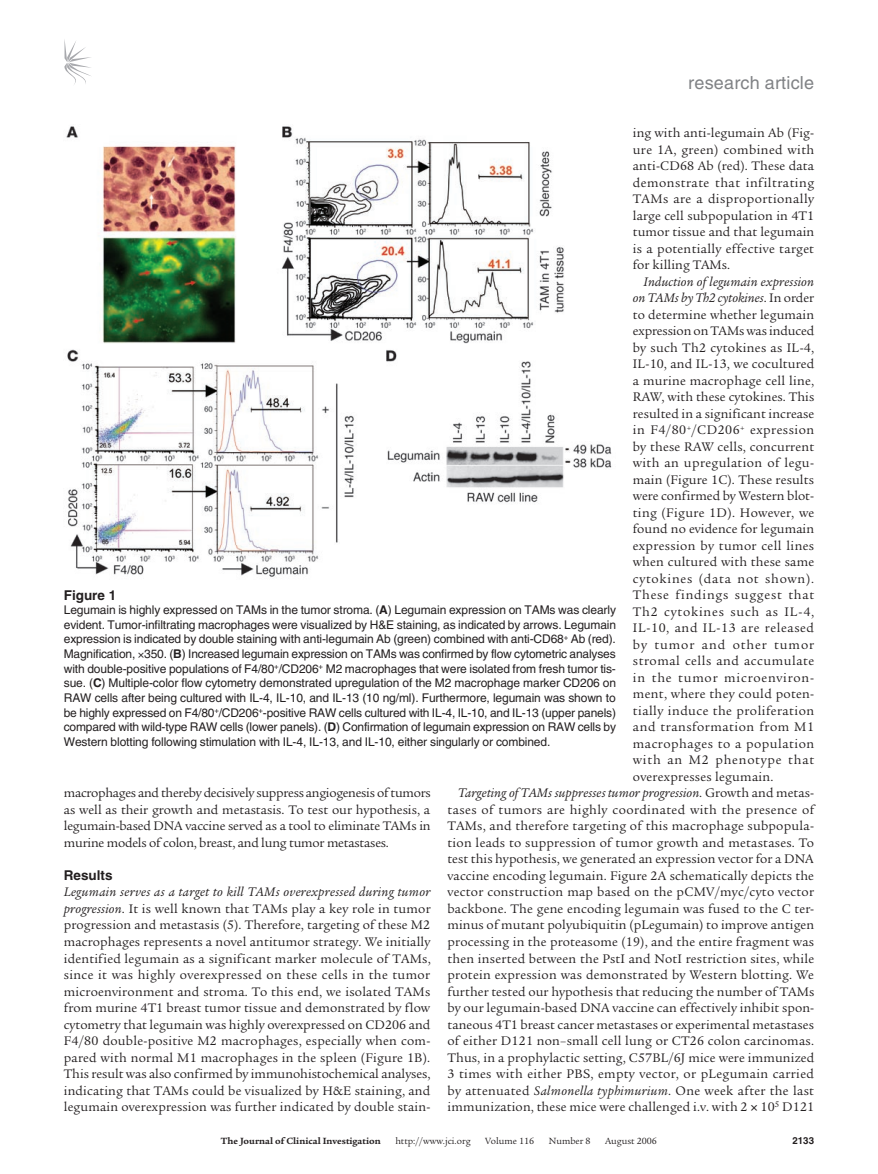
<style>
.page{position:relative;width:878px;height:1174px;background:#fff}
.page>*{position:absolute;margin:0;border:0;box-sizing:border-box;transform-origin:0 0}
.t1{font:18px "Helvetica LT Std";letter-spacing:.01em;color:#808285}
.t2{font:13.5px/16.5px "Legacy Serif Std";letter-spacing:.015em;color:#231f20;text-align:justify}
.t3{font:italic 13.5px "Legacy Serif Std";letter-spacing:.005em;color:#231f20}
.t4{font:13.5px "Legacy Serif Std";letter-spacing:.035em;color:#231f20}
.t5{font:13.5px "Legacy Serif Std";letter-spacing:.055em;color:#231f20}
.t6{font:13.5px "Legacy Serif Std";letter-spacing:.04em;color:#231f20}
.t7{font:13.5px "Legacy Serif Std";letter-spacing:.06em;color:#231f20}
.t8{font:13.5px "Legacy Serif Std";letter-spacing:-.005em;color:#231f20}
.t9{font:13.5px "Legacy Serif Std";letter-spacing:.045em;color:#231f20}
.t10{font:13.5px "Legacy Serif Std";letter-spacing:.07em;color:#231f20}
.t11{font:700 13.5px "Helvetica LT Std";color:#231f20}
.t12{font:12px/14.7px "Helvetica LT Std";letter-spacing:-.01em;color:#231f20;text-align:justify}
.t13{font:9.75px "Legacy Serif Std";color:#231f20}
.t14{font:700 9.75px "Legacy Serif Std";color:#231f20}
.t15{font:700 9.75px "Helvetica LT Std";color:#231f20}
.s1{font-style:normal}
.s2{font-style:italic}
.s3{font-weight:700}
</style>
<div class="page">
<svg style="left:64px;top:39px;width:27px;height:45px"></svg>
<img style="left:66px;top:126px;width:546px;height:451px">
<h1 class="t1" style="left:688px;top:72px;width:127px">research article</h1>
<p class="t2" style="left:632px;top:125px;width:183px">ing with anti-legumain Ab (Fig&shy;ure 1A, green) combined with anti-CD68 Ab (red). These data demonstrate that infiltrating TAMs are a disproportionally large cell subpopulation in 4T1 tumor tissue and that legumain is a potentially effective target for killing TAMs.</p>
<p class="t3" style="left:643px;top:274px;width:172px">Induction of legumain expression</p>
<p class="t3" style="left:632px;top:290px;width:183px">on TAMs by Th2 cytokines<span class="s1">. In order</span></p>
<p class="t2" style="left:632px;top:306px;width:183px">to determine whether legumain</p>
<p class="t8" style="left:632px;top:323px;width:183px">expression on TAMs was induced</p>
<p class="t2" style="left:632px;top:339px;width:183px">by such Th2 cytokines as IL-4,</p>
<p class="t2" style="left:632px;top:356px;width:183px">IL-10, and IL-13, we cocultured</p>
<p class="t2" style="left:632px;top:372px;width:183px">a murine macrophage cell line,</p>
<p class="t2" style="left:632px;top:389px;width:183px">RAW, with these cytokines. This</p>
<p class="t2" style="left:632px;top:405px;width:183px">resulted in a significant increase</p>
<p class="t4" style="left:632px;top:422px;width:183px">in F4/80<sup>+</sup>/CD206<sup>+</sup> expression</p>
<p class="t2" style="left:632px;top:438px;width:183px">by these RAW cells, concurrent</p>
<p class="t2" style="left:632px;top:455px;width:183px">with an upregulation of legu-</p>
<p class="t2" style="left:632px;top:471px;width:183px">main (Figure 1C). These results</p>
<p class="t2" style="left:632px;top:488px;width:183px">were confirmed by Western blot-</p>
<p class="t2" style="left:632px;top:504px;width:183px">ting (Figure 1D). However, we</p>
<p class="t2" style="left:632px;top:521px;width:183px">found no evidence for legumain</p>
<p class="t2" style="left:632px;top:537px;width:183px">expression by tumor cell lines</p>
<p class="t2" style="left:632px;top:554px;width:183px">when cultured with these same</p>
<p class="t5" style="left:632px;top:571px;width:183px">cytokines (data not shown).</p>
<p class="t5" style="left:633px;top:587px;width:183px">These findings suggest that</p>
<p class="t5" style="left:633px;top:604px;width:183px">Th2 cytokines such as IL-4,</p>
<p class="t9" style="left:633px;top:620px;width:183px">IL-10, and IL-13 are released</p>
<p class="t10" style="left:633px;top:637px;width:183px">by tumor and other tumor</p>
<p class="t6" style="left:633px;top:653px;width:183px">stromal cells and accumulate</p>
<p class="t7" style="left:633px;top:670px;width:183px">in the tumor microenviron-</p>
<p class="t2" style="left:633px;top:686px;width:183px">ment, where they could poten-</p>
<p class="t4" style="left:633px;top:703px;width:183px">tially induce the proliferation</p>
<p class="t6" style="left:633px;top:719px;width:183px">and transformation from M1</p>
<p class="t4" style="left:633px;top:736px;width:183px">macrophages to a population</p>
<p class="t7" style="left:633px;top:752px;width:183px">with an M2 phenotype that</p>
<p class="t2" style="left:633px;top:768px;width:142px">overexpresses legumain.</p>
<p class="t3" style="left:458px;top:785px;width:357px">Targeting of TAMs suppresses tumor progression<span class="s1">. Growth and metas-</span></p>
<p class="t2" style="left:447px;top:801px;width:368px">tases of tumors are highly coordinated with the presence of</p>
<p class="t2" style="left:447px;top:818px;width:368px">TAMs, and therefore targeting of this macrophage subpopula-</p>
<p class="t2" style="left:447px;top:834px;width:368px">tion leads to suppression of tumor growth and metastases. To</p>
<p class="t2" style="left:447px;top:851px;width:368px">test this hypothesis, we generated an expression vector for a DNA</p>
<p class="t2" style="left:447px;top:867px;width:368px">vaccine encoding legumain. Figure 2A schematically depicts the</p>
<p class="t2" style="left:447px;top:884px;width:368px">vector construction map based on the pCMV/myc/cyto vector</p>
<p class="t2" style="left:447px;top:900px;width:368px">backbone. The gene encoding legumain was fused to the C ter-</p>
<p class="t2" style="left:447px;top:917px;width:368px">minus of mutant polyubiquitin (pLegumain) to improve antigen</p>
<p class="t2" style="left:447px;top:933px;width:368px">processing in the proteasome (19), and the entire fragment was</p>
<p class="t2" style="left:447px;top:950px;width:368px">then inserted between the PstI and NotI restriction sites, while</p>
<p class="t2" style="left:447px;top:966px;width:368px">protein expression was demonstrated by Western blotting. We</p>
<p class="t2" style="left:447px;top:983px;width:368px">further tested our hypothesis that reducing the number of TAMs</p>
<p class="t2" style="left:447px;top:999px;width:368px">by our legumain-based DNA vaccine can effectively inhibit spon-</p>
<p class="t2" style="left:447px;top:1016px;width:368px">taneous 4T1 breast cancer metastases or experimental metastases</p>
<p class="t2" style="left:447px;top:1032px;width:368px">of either D121 non–small cell lung or CT26 colon carcinomas.</p>
<p class="t2" style="left:447px;top:1049px;width:368px">Thus, in a prophylactic setting, C57BL/6J mice were immunized</p>
<p class="t2" style="left:447px;top:1065px;width:368px">3 times with either PBS, empty vector, or pLegumain carried</p>
<p class="t2" style="left:447px;top:1082px;width:368px">by attenuated <span class="s2">Salmonella typhimurium</span>. One week after the last</p>
<p class="t2" style="left:447px;top:1098px;width:368px">immunization, these mice were challenged i.v. with 2 10<sup>5</sup> D121</p>
<p class="t11" style="left:64px;top:586px;width:54px">Figure 1</p>
<p class="t12" style="left:64px;top:602px;width:554px">Legumain is highly expressed on TAMs in the tumor stroma. (<span class="s3">A</span>) Legumain expression on TAMs was clearly evident. Tumor-infiltrating macrophages were visualized by H&amp;E staining, as indicated by arrows. Legumain expression is indicated by double staining with anti-legumain Ab (green) combined with anti-CD68<sup>+</sup> Ab (red).<br>Magnification, 350. (<span class="s3">B</span>) Increased legumain expression on TAMs was confirmed by flow cytometric analyses with double-positive populations of F4/80<sup>+</sup>/CD206<sup>+</sup> M2 macrophages that were isolated from fresh tumor tis&shy;sue. (<span class="s3">C</span>) Multiple-color flow cytometry demonstrated upregulation of the M2 macrophage marker CD206 on RAW cells after being cultured with IL-4, IL-10, and IL-13 (10 ng/ml). Furthermore, legumain was shown to be highly expressed on F4/80<sup>+</sup>/CD206<sup>+</sup>-positive RAW cells cultured with IL-4, IL-10, and IL-13 (upper panels) compared with wild-type RAW cells (lower panels). (<span class="s3">D</span>) Confirmation of legumain expression on RAW cells by Western blotting following stimulation with IL-4, IL-13, and IL-10, either singularly or combined.</p>
<p class="t2" style="left:64px;top:785px;width:368px">macrophages and thereby decisively suppress angiogenesis of tumors as well as their growth and metastasis. To test our hypothesis, a legumain-based DNA vaccine served as a tool to eliminate TAMs in murine models of colon, breast, and lung tumor metastases.</p>
<p class="t11" style="left:64px;top:867px;width:50px">Results</p>
<p class="t2" style="left:64px;top:884px;width:368px"><span class="s2">Legumain serves as a target to kill TAMs overexpressed during tumor progression</span>. It is well known that TAMs play a key role in tumor progression and metastasis (5). Therefore, targeting of these M2 macrophages represents a novel antitumor strategy. We initially identified legumain as a significant marker molecule of TAMs, since it was highly overexpressed on these cells in the tumor microenvironment and stroma. To this end, we isolated TAMs from murine 4T1 breast tumor tissue and demonstrated by flow cytometry that legumain was highly overexpressed on CD206 and F4/80 double-positive M2 macrophages, especially when com&shy;pared with normal M1 macrophages in the spleen (Figure 1B).<br>This result was also confirmed by immunohistochemical analyses, indicating that TAMs could be visualized by H&amp;E staining, and legumain overexpression was further indicated by double stain-</p>
<p class="t14" style="left:221px;top:1135px;width:161px">The Journal of Clinical Investigation</p>
<p class="t13" style="left:395px;top:1135px;width:77px">http://www.jci.org</p>
<p class="t13" style="left:485px;top:1135px;width:50px">Volume 116</p>
<p class="t13" style="left:549px;top:1135px;width:43px">Number 8</p>
<p class="t13" style="left:605px;top:1135px;width:53px">August 2006</p>
<p class="t15" style="left:792px;top:1134px;width:23px">2133</p>
</div>
